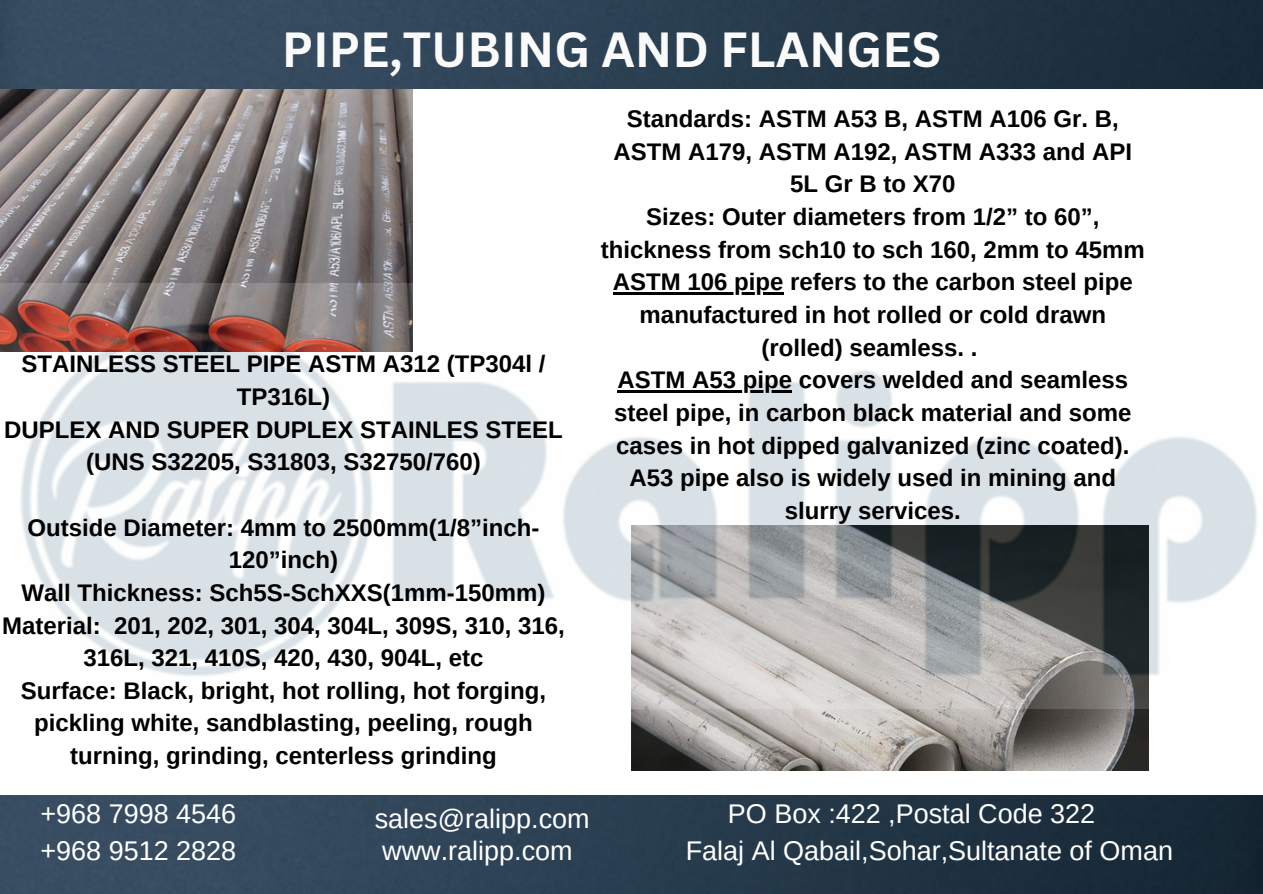
<style>
.page{position:relative;width:1263px;height:894px;background:#fff}
.page>*{position:absolute;margin:0;border:0;box-sizing:border-box;transform-origin:0 0}
.t1{font:700 48px "Canva Sans";color:#fafafa}
.t2{font:27px "Arimo";color:#fff}
.t3{font:700 24px/32.5px "Arimo";color:#000;text-align:center}
</style>
<div class="page">
<img style="left:0;top:0;width:1263px;height:89px">
<img style="left:0;top:89px;width:413px;height:194px">
<img style="left:631px;top:708px;width:518px;height:62px">
<img style="left:0;top:283px;width:1257px;height:425px">
<hr style="left:613px;top:292px;width:171px;height:3px;background:#000">
<hr style="left:618px;top:390px;width:174px;height:2px;background:#000">
<img style="left:0;top:795px;width:1262px;height:98px">
<p class="t1" style="left:282px;top:16px;width:661px">PIPE,TUBING AND FLANGES</p>
<p class="t3" style="left:614px;top:102px;width:520px">Standards: ASTM A53 B, ASTM A106 Gr. B,<br>ASTM A179, ASTM A192, ASTM A333 and API<br>5L Gr B to X70</p>
<p class="t3" style="left:601px;top:200px;width:545px">Sizes: Outer diameters from 1/2” to 60”, thickness from sch10 to sch 160, 2mm to 45mm</p>
<p class="t3" style="left:613px;top:265px;width:521px">ASTM 106 pipe refers to the carbon steel pipe manufactured in hot rolled or cold drawn (rolled) seamless. .</p>
<p class="t3" style="left:614px;top:363px;width:519px">ASTM A53 pipe covers welded and seamless steel pipe, in carbon black material and some cases in hot dipped galvanized (zinc coated).<br>A53 pipe also is widely used in mining and slurry services.</p>
<p class="t3" style="left:22px;top:347px;width:525px">STAINLESS STEEL PIPE ASTM A312 (TP304l /<br>TP316L)</p>
<p class="t3" style="left:4px;top:413px;width:560px">DUPLEX AND SUPER DUPLEX STAINLES STEEL (UNS S32205, S31803, S32750/760)</p>
<p class="t3" style="left:28px;top:511px;width:513px">Outside Diameter: 4mm to 2500mm(1/8”inch-<br>120”inch)</p>
<p class="t3" style="left:22px;top:576px;width:525px">Wall Thickness: Sch5S-SchXXS(1mm-150mm)</p>
<p class="t3" style="left:2px;top:608px;width:564px">Material: 201, 202, 301, 304, 304L, 309S, 310, 316,<br>316L, 321, 410S, 420, 430, 904L, etc</p>
<p class="t3" style="left:21px;top:674px;width:527px">Surface: Black, bright, hot rolling, hot forging, pickling white, sandblasting, peeling, rough turning, grinding, centerless grinding</p>
<p class="t2" style="left:41px;top:798px;width:197px">+968 7998 4546</p>
<p class="t2" style="left:41px;top:835px;width:197px">+968 9512 2828</p>
<p class="t2" style="left:375px;top:803px;width:216px">sales@ralipp.com</p>
<p class="t2" style="left:382px;top:835px;width:192px">www.ralipp.com</p>
<p class="t2" style="left:728px;top:798px;width:369px">PO Box :422 ,Postal Code 322</p>
<p class="t2" style="left:686px;top:835px;width:489px">Falaj Al Qabail,Sohar,Sultanate of Oman</p>
</div>
